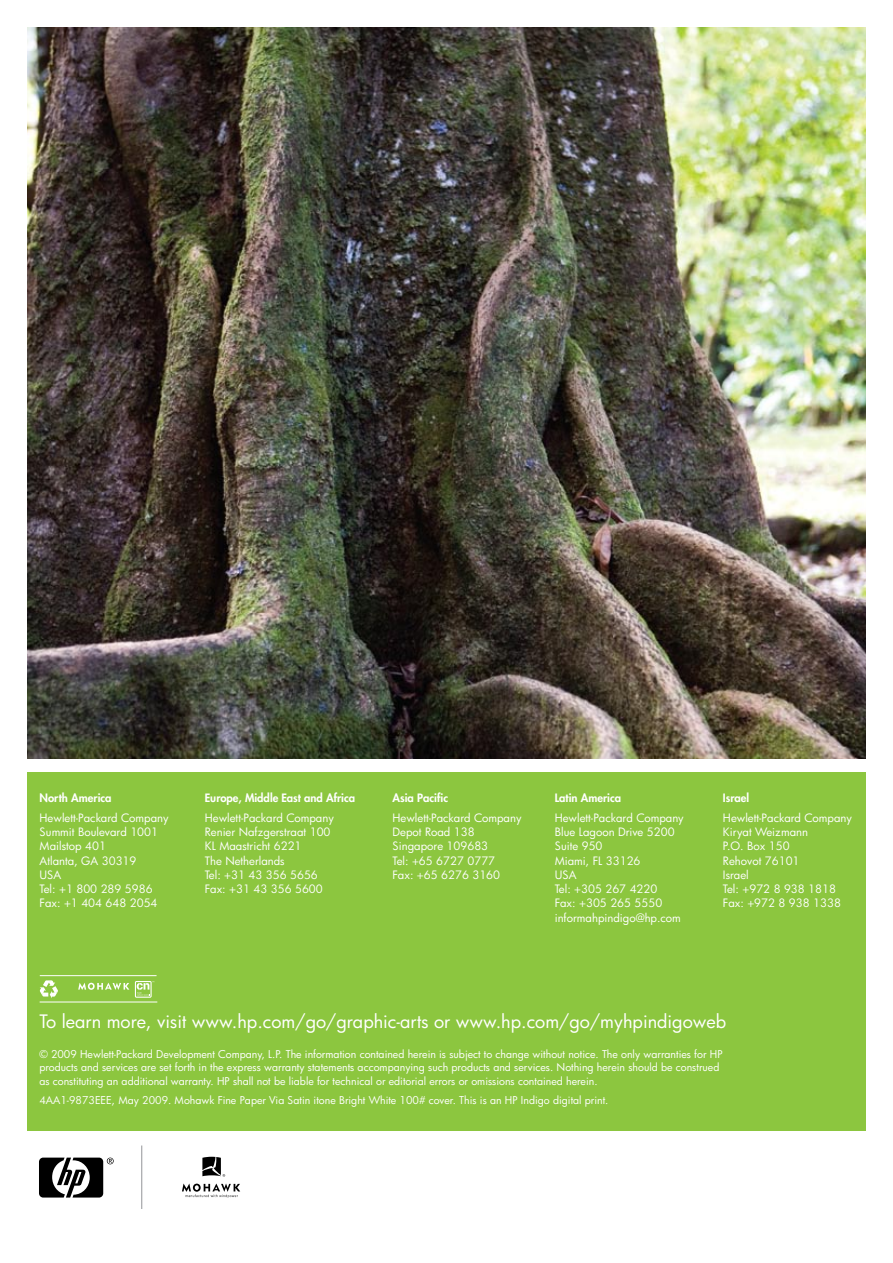
<style>
.page{position:relative;width:893px;height:1263px;background:#fff}
.page>*{position:absolute;margin:0;border:0;box-sizing:border-box;transform-origin:0 0}
.t1{font:18px "Futura";color:#fff}
.t2{font:11.25px/14.2px "Futura";color:#fff}
.t3{font:800 11.25px "Futura";color:#fff}
.t4{font:10.5px/13.5px "Futura";color:#fff}
</style>
<div class="page">
<img style="left:27px;top:27px;width:839px;height:731px">
<div style="left:27px;top:772px;width:839px;height:359px;background:#8cc63f"></div>
<svg style="left:39px;top:1157px;width:75px;height:40px"></svg>
<svg style="left:182px;top:1183px;width:58px;height:15px"></svg>
<svg style="left:202px;top:1157px;width:23px;height:20px"></svg>
<hr style="left:141px;top:1145px;width:1px;height:64px;background:#939598">
<svg style="left:40px;top:980px;width:18px;height:18px"></svg>
<svg style="left:78px;top:983px;width:51px;height:7px"></svg>
<svg style="left:135px;top:981px;width:19px;height:17px"></svg>
<hr style="left:40px;top:975px;width:117px;height:1px;background:#fff">
<hr style="left:40px;top:1002px;width:117px;height:1px;background:#fff">
<p class="t3" style="left:40px;top:790px;width:74px">North America</p>
<p class="t2" style="left:40px;top:810px;width:131px">Hewlett-Packard Company<br>Summit Boulevard 1001<br>Mailstop 401<br>Atlanta, GA 30319<br>USA<br>Tel: +1 800 289 5986<br>Fax: +1 404 648 2054</p>
<p class="t3" style="left:205px;top:790px;width:152px">Europe, Middle East and Africa</p>
<p class="t2" style="left:205px;top:810px;width:131px">Hewlett-Packard Company<br>Renier Nafzgerstraat 100<br>KL Maastricht 6221<br>The Netherlands<br>Tel: +31 43 356 5656<br>Fax: +31 43 356 5600</p>
<p class="t3" style="left:393px;top:790px;width:57px">Asia Pacific</p>
<p class="t2" style="left:393px;top:810px;width:131px">Hewlett-Packard Company<br>Depot Road 138<br>Singapore 109683<br>Tel: +65 6727 0777<br>Fax: +65 6276 3160</p>
<p class="t3" style="left:555px;top:790px;width:68px">Latin America</p>
<p class="t2" style="left:555px;top:810px;width:131px">Hewlett-Packard Company<br>Blue Lagoon Drive 5200<br>Suite 950<br>Miami, FL 33126<br>USA<br>Tel: +305 267 4220<br>Fax: +305 265 5550 informahpindigo@hp.com</p>
<p class="t3" style="left:723px;top:791px;width:28px">Israel</p>
<p class="t2" style="left:723px;top:810px;width:131px">Hewlett-Packard Company<br>Kiryat Weizmann<br>P.O. Box 150<br>Rehovot 76101<br>Israel<br>Tel: +972 8 938 1818<br>Fax: +972 8 938 1338</p>
<h1 class="t1" style="left:39px;top:1009px;width:688px">To learn more, visit www.hp.com/go/graphic-arts or www.hp.com/go/myhpindigoweb</h1>
<p class="t4" style="left:39px;top:1047px;width:685px">© 2009 Hewlett-Packard Development Company, L.P. The information contained herein is subject to change without notice. The only warranties for HP products and services are set forth in the express warranty statements accompanying such products and services. Nothing herein should be construed as constituting an additional warranty. HP shall not be liable for technical or editorial errors or omissions contained herein.</p>
<p class="t4" style="left:39px;top:1093px;width:571px">4AA1-9873EEE, May 2009. Mohawk Fine Paper Via Satin itone Bright White 100# cover. This is an HP Indigo digital print.</p>
</div>
